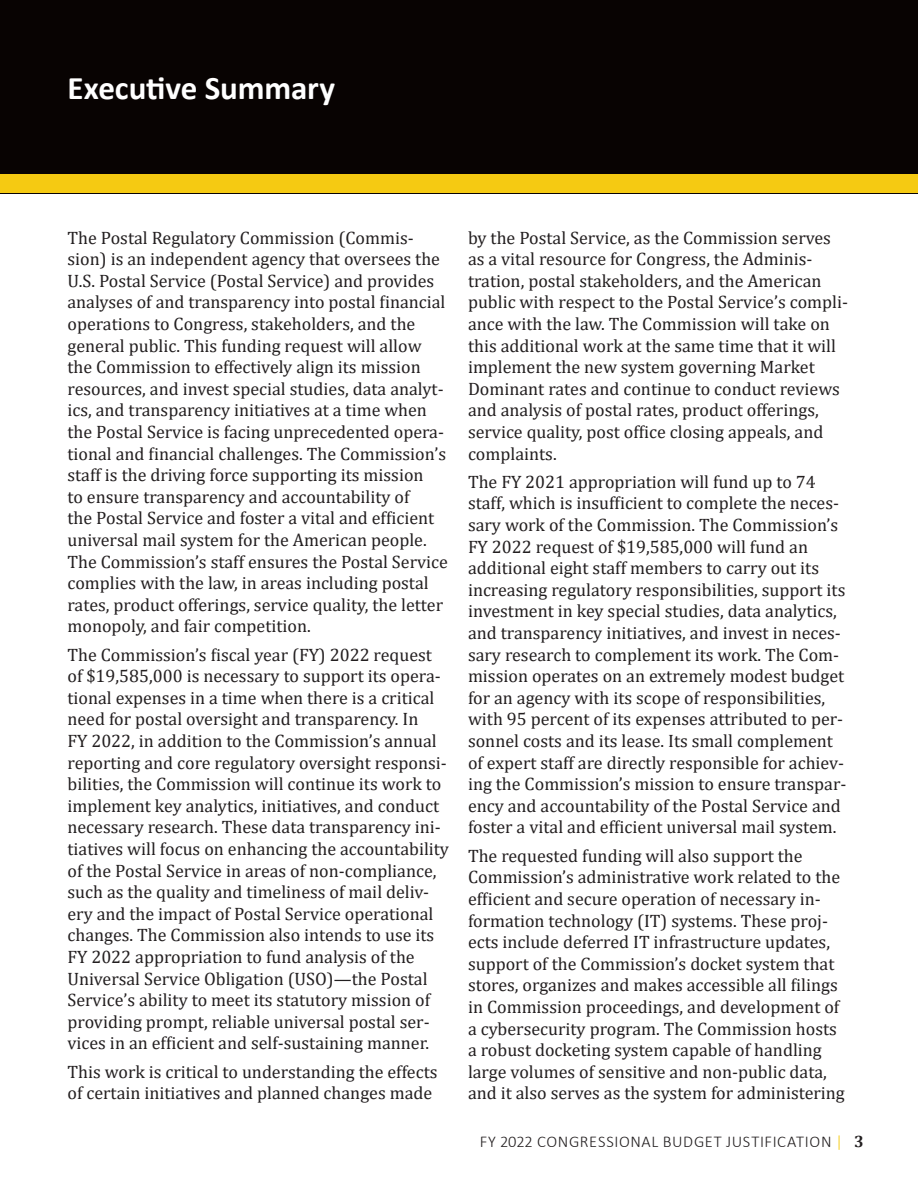
<style>
.page{position:relative;width:918px;height:1188px;background:#fff}
.page>*{position:absolute;margin:0;border:0;box-sizing:border-box;transform-origin:0 0}
.PRC_Heading_2{font:700 33px "Calibri";letter-spacing:-.005em;color:#fff}
.PRC_Body_NEW{font:18px/21.6px "Cambria";color:#231f20}
.t1{font:300 16.5px "Calibri";letter-spacing:.04em;color:#231f20}
.s1{color:#f5ca12}
.s2{font-family:"Cambria";font-weight:700}
</style>
<div class="page">
<div style="left:0;top:0;width:918px;height:193px;background:#080302"></div>
<div style="left:0;top:174px;width:918px;height:19px;background:#f5ca12"></div>
<p class="PRC_Heading_2" style="left:67px;top:65px;width:269px">Executive Summary</p>
<p class="PRC_Body_NEW" style="left:68px;top:226px;width:382px">The Postal Regulatory Commission (Commis&shy;sion) is an independent agency that oversees the U.S. Postal Service (Postal Service) and provides analyses of and transparency into postal financial operations to Congress, stakeholders, and the general public. This funding request will allow the Commission to effectively align its mission resources, and invest special studies, data analyt&shy;ics, and transparency initiatives at a time when the Postal Service is facing unprecedented opera&shy;tional and financial challenges. The Commission’s staff is the driving force supporting its mission<br>to ensure transparency and accountability of<br>the Postal Service and foster a vital and efficient universal mail system for the American people.<br>The Commission’s staff ensures the Postal Service complies with the law, in areas including postal rates, product offerings, service quality, the letter monopoly, and fair competition.</p>
<p class="PRC_Body_NEW" style="left:68px;top:644px;width:383px">The Commission’s fiscal year (FY) 2022 request of $19,585,000 is necessary to support its opera&shy;tional expenses in a time when there is a critical need for postal oversight and transparency. In<br>FY 2022, in addition to the Commission’s annual reporting and core regulatory oversight responsi&shy;bilities, the Commission will continue its work to implement key analytics, initiatives, and conduct necessary research. These data transparency ini&shy;tiatives will focus on enhancing the accountability of the Postal Service in areas of non-compliance, such as the quality and timeliness of mail deliv&shy;ery and the impact of Postal Service operational changes. The Commission also intends to use its FY 2022 appropriation to fund analysis of the Universal Service Obligation (USO)—the Postal Service’s ability to meet its statutory mission of providing prompt, reliable universal postal ser&shy;vices in an efficient and self-sustaining manner.</p>
<p class="PRC_Body_NEW" style="left:68px;top:1061px;width:372px">This work is critical to understanding the effects of certain initiatives and planned changes made</p>
<p class="PRC_Body_NEW" style="left:468px;top:226px;width:382px">by the Postal Service, as the Commission serves as a vital resource for Congress, the Adminis&shy;tration, postal stakeholders, and the American public with respect to the Postal Service’s compli&shy;ance with the law. The Commission will take on this additional work at the same time that it will implement the new system governing Market Dominant rates and continue to conduct reviews and analysis of postal rates, product offerings, service quality, post office closing appeals, and complaints.</p>
<p class="PRC_Body_NEW" style="left:468px;top:471px;width:380px">The FY 2021 appropriation will fund up to 74 staff, which is insufficient to complete the neces&shy;sary work of the Commission. The Commission’s FY 2022 request of $19,585,000 will fund an additional eight staff members to carry out its increasing regulatory responsibilities, support its investment in key special studies, data analytics, and transparency initiatives, and invest in neces&shy;sary research to complement its work. The Com&shy;mission operates on an extremely modest budget for an agency with its scope of responsibilities, with 95 percent of its expenses attributed to per&shy;sonnel costs and its lease. Its small complement of expert staff are directly responsible for achiev&shy;ing the Commission’s mission to ensure transpar&shy;ency and accountability of the Postal Service and foster a vital and efficient universal mail system.</p>
<p class="PRC_Body_NEW" style="left:468px;top:845px;width:378px">The requested funding will also support the Commission’s administrative work related to the efficient and secure operation of necessary in&shy;formation technology (IT) systems. These proj&shy;ects include deferred IT infrastructure updates, support of the Commission’s docket system that stores, organizes and makes accessible all filings in Commission proceedings, and development of a cybersecurity program. The Commission hosts a robust docketing system capable of handling large volumes of sensitive and non-public data, and it also serves as the system for administering</p>
<p class="t1" style="left:480px;top:1131px;width:386px">FY 2022 CONGRESSIONAL BUDGET JUSTIFICATION <span class="s1">|</span> <span class="s2">3</span></p>
</div>
